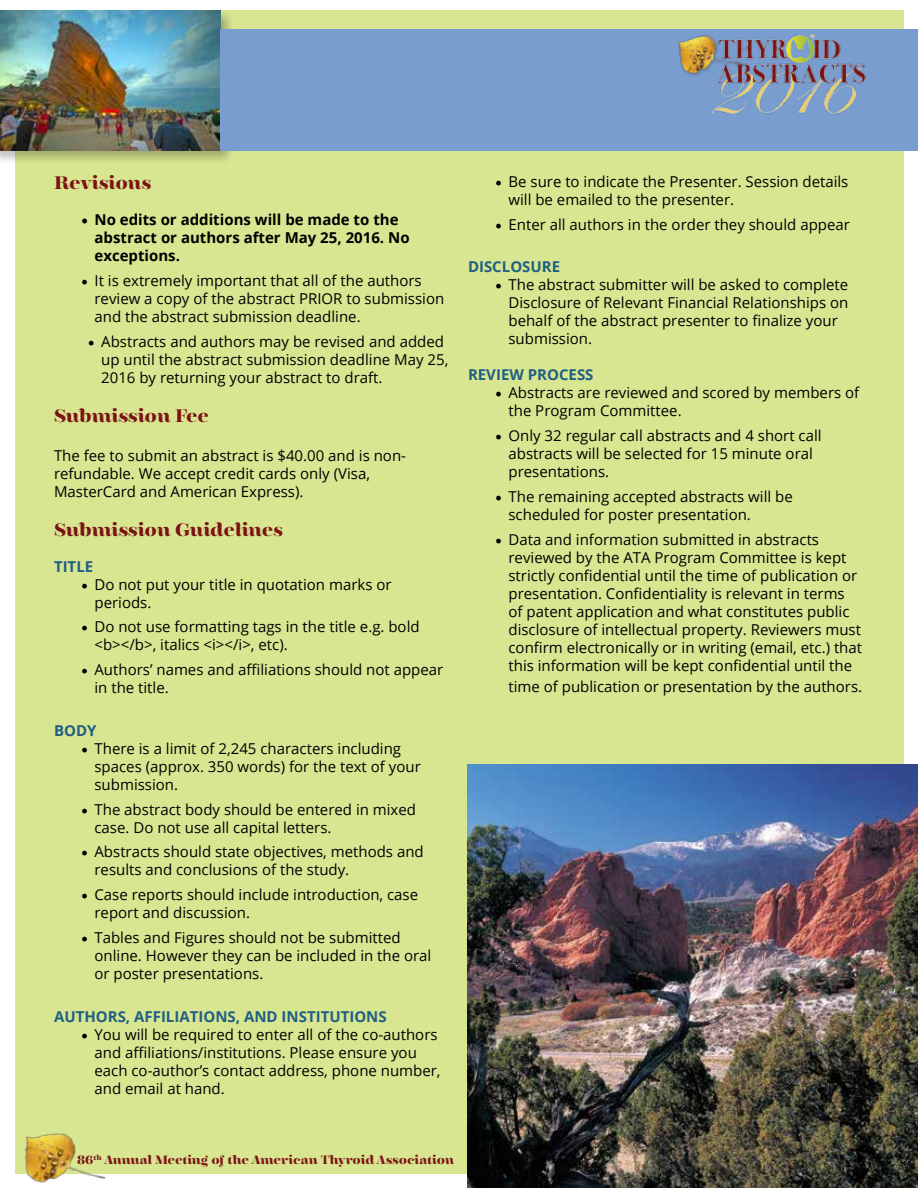
<style>
.page{position:relative;width:918px;height:1188px;background:#fff}
.page>*{position:absolute;margin:0;border:0;box-sizing:border-box;transform-origin:0 0}
.t1{font:700 18px "Encorpada Essential";letter-spacing:-.005em;color:#7b1315}
.t2{font:15px/18px "Open Sans";color:#000}
.t3{font:700 15px/18px "Open Sans";color:#000}
.t4{font:700 15px "Open Sans";color:#205f83}
.t5{font:700 12px "Encorpada Essential";letter-spacing:-.005em;color:#7b1315}
.s1{font-family:"Minion Pro";font-size:18px}
</style>
<div class="page">
<div style="left:15px;top:10px;width:889px;height:1163px;background:#d9e691"></div>
<img style="left:15px;top:1133px;width:106px;height:50px">
<div style="left:0;top:9px;width:235px;height:157px;background:#000;opacity:.25"></div>
<img style="left:0;top:10px;width:220px;height:141px">
<div style="left:220px;top:29px;width:698px;height:122px;background:#789dce"></div>
<img style="left:468px;top:765px;width:450px;height:423px">
<img style="left:678px;top:33px;width:188px;height:82px">
<p class="t1" style="left:54px;top:170px;width:99px">Revisions</p>
<p class="t3" style="left:94px;top:210px;width:317px;text-indent:-14px"><span class="s1">•</span> No edits or additions will be made to the abstract or authors after May 25, 2016. No exceptions.</p>
<p class="t2" style="left:94px;top:271px;width:351px;text-indent:-14px"><span class="s1">•</span> It is extremely important that all of the authors review a copy of the abstract PRIOR to submission and the abstract submission deadline.</p>
<p class="t2" style="left:101px;top:332px;width:349px;text-indent:-14px"><span class="s1">•</span> Abstracts and authors may be revised and added up until the abstract submission deadline May 25,<br>2016 by returning your abstract to draft.</p>
<p class="t1" style="left:54px;top:403px;width:156px">Submission Fee</p>
<p class="t2" style="left:54px;top:446px;width:354px">The fee to submit an abstract is $40.00 and is non&shy;refundable. We accept credit cards only (Visa,<br>MasterCard and American Express).</p>
<p class="t1" style="left:54px;top:517px;width:231px">Submission Guidelines</p>
<p class="t4" style="left:54px;top:555px;width:41px">TITLE</p>
<p class="t2" style="left:94px;top:575px;width:299px;text-indent:-14px"><span class="s1">•</span> Do not put your title in quotation marks or periods.</p>
<p class="t2" style="left:94px;top:617px;width:327px;text-indent:-14px"><span class="s1">•</span> Do not use formatting tags in the title e.g. bold &lt;b&gt;&lt;/b&gt;, italics &lt;i&gt;&lt;/i&gt;, etc).</p>
<p class="t2" style="left:94px;top:660px;width:350px;text-indent:-14px"><span class="s1">•</span> Authors’ names and affiliations should not appear in the title.</p>
<p class="t4" style="left:54px;top:720px;width:44px">BODY</p>
<p class="t2" style="left:94px;top:739px;width:328px;text-indent:-14px"><span class="s1">•</span> There is a limit of 2,245 characters including spaces (approx. 350 words) for the text of your submission.</p>
<p class="t2" style="left:94px;top:800px;width:323px;text-indent:-14px"><span class="s1">•</span> The abstract body should be entered in mixed case. Do not use all capital letters.</p>
<p class="t2" style="left:94px;top:842px;width:331px;text-indent:-14px"><span class="s1">•</span> Abstracts should state objectives, methods and results and conclusions of the study.</p>
<p class="t2" style="left:94px;top:885px;width:325px;text-indent:-14px"><span class="s1">•</span> Case reports should include introduction, case report and discussion.</p>
<p class="t2" style="left:94px;top:928px;width:338px;text-indent:-14px"><span class="s1">•</span> Tables and Figures should not be submitted online. However they can be included in the oral or poster presentations.</p>
<p class="t4" style="left:54px;top:1005px;width:334px">AUTHORS, AFFILIATIONS, AND INSTITUTIONS</p>
<p class="t2" style="left:94px;top:1025px;width:348px;text-indent:-14px"><span class="s1">•</span> You will be required to enter all of the co-authors and affiliations/institutions. Please ensure you each co-author’s contact address, phone number, and email at hand.</p>
<p class="t2" style="left:508px;top:172px;width:341px;text-indent:-14px"><span class="s1">•</span> Be sure to indicate the Presenter. Session details will be emailed to the presenter.</p>
<p class="t2" style="left:495px;top:215px;width:356px"><span class="s1">•</span> Enter all authors in the order they should appear</p>
<p class="t4" style="left:468px;top:256px;width:94px">DISCLOSURE</p>
<p class="t2" style="left:508px;top:276px;width:342px;text-indent:-14px"><span class="s1">•</span> The abstract submitter will be asked to complete Disclosure of Relevant Financial Relationships on behalf of the abstract presenter to finalize your submission.</p>
<p class="t4" style="left:468px;top:364px;width:127px">REVIEW PROCESS</p>
<p class="t2" style="left:508px;top:384px;width:352px;text-indent:-14px"><span class="s1">•</span> Abstracts are reviewed and scored by members of the Program Committee.</p>
<p class="t2" style="left:508px;top:426px;width:315px;text-indent:-14px"><span class="s1">•</span> Only 32 regular call abstracts and 4 short call abstracts will be selected for 15 minute oral presentations.</p>
<p class="t2" style="left:508px;top:487px;width:286px;text-indent:-14px"><span class="s1">•</span> The remaining accepted abstracts will be scheduled for poster presentation.</p>
<p class="t2" style="left:508px;top:530px;width:355px;text-indent:-14px"><span class="s1">•</span> Data and information submitted in abstracts reviewed by the ATA Program Committee is kept strictly confidential until the time of publication or presentation. Confidentiality is relevant in terms of patent application and what constitutes public disclosure of intellectual property. Reviewers must confirm electronically or in writing (email, etc.) that this information will be kept confidential until the</p>
<p class="t2" style="left:508px;top:677px;width:355px">time of publication or presentation by the authors.</p>
<p class="t5" style="left:77px;top:1151px;width:378px">86<sup>th</sup> Annual Meeting of the American Thyroid Association</p>
</div>
